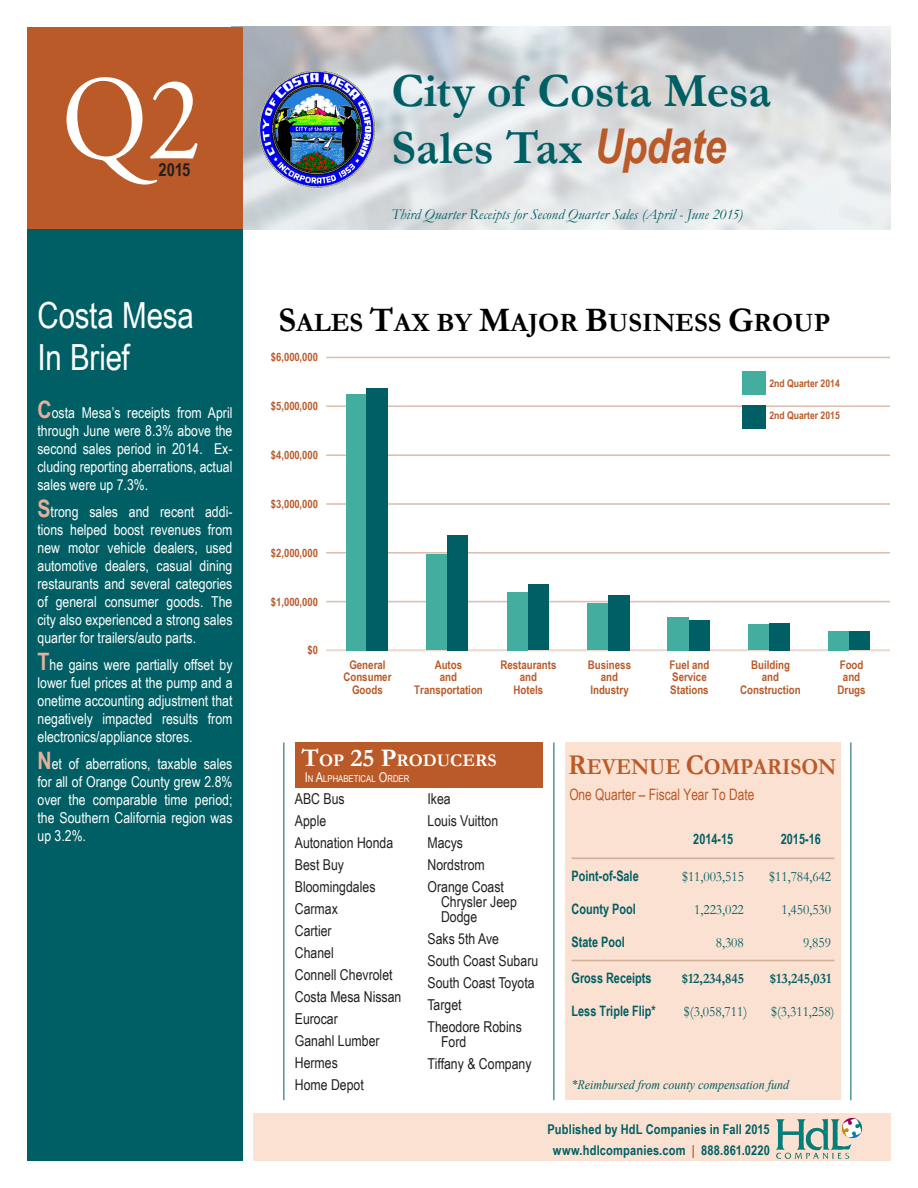
<style>
.page{position:relative;width:918px;height:1188px;background:#fff}
.page>*{position:absolute;margin:0;border:0;box-sizing:border-box;transform-origin:0 0}
.t1{font:120px "Adobe Garamond Pro";color:#fff;scale:.9 1}
.t2{font:700 48px "Garamond";letter-spacing:-.005em;color:#005f64}
.InBrief_Title{font:36px "Arial Narrow";letter-spacing:-.005em;color:#fff}
.t3{font:700 26.7px "Garamond";color:#000}
.t4{font:700 23.1px "Garamond";color:#ba5a28;scale:.92 1}
.t5{font:700 18px "Arial Narrow";color:#231f20}
.t6{font:700 17.85px "Garamond";color:#fff}
.t7{font:15.75px "Arial Narrow";color:#ba5a28;scale:.92 1}
.t8{font:15px/18px "Arial Narrow";color:#fff;text-align:justify}
.t9{font:15px/15px "Arial Narrow";color:#231f20}
.t10{font:italic 15px "Garamond";letter-spacing:.005em;color:#005f64}
.t11{font:14.4px "Garamond";color:#005f64;scale:.92 1}
.t12{font:700 14.4px "Arial Narrow";color:#005f64;scale:.92 1}
.t13{font:700 14.4px "Garamond";color:#005f64;scale:.92 1}
.t14{font:700 13.5px "Arial Narrow";letter-spacing:.015em;color:#005f64}
.t15{font:italic 13.05px "Times New Roman";color:#005f64;scale:.92 1}
.t16{font:700 11.85px/12.6px "Arial Narrow";color:#ba5a28;text-align:center}
.t17{font:700 11.55px "Arial Narrow";color:#ba5a28}
.t18{font:700 10.5px "Arial Narrow";color:#ba5a28}
.t19{font:9.45px "Arial Narrow";color:#fff}
.s1{font-weight:700;font-size:24px;color:#e6ae9b}
.s2{font-family:"Arial Narrow";font-style:italic;color:#ba5a28}
.s3{font-size:34.65px}
.s4{font-size:25.5px}
.s5{font-size:13.5px}
.s6{font-size:28.8px}
.s7{color:#ba5a28}
</style>
<div class="page">
<div style="left:27px;top:27px;width:216px;height:203px;background:#ba5a28"></div>
<div style="left:27px;top:230px;width:216px;height:931px;background:#005f64"></div>
<div style="left:254px;top:1114px;width:637px;height:47px;background:#fae1d1"></div>
<hr style="left:284px;top:742px;width:1px;height:358px;background:#005f64">
<hr style="left:850px;top:742px;width:1px;height:358px;background:#005f64">
<hr style="left:554px;top:742px;width:1px;height:358px;background:#005f64">
<img style="left:776px;top:1118px;width:86px;height:40px">
<div style="left:295px;top:742px;width:247px;height:46px;background:#ba5a28"></div>
<img style="left:257px;top:45px;width:120px;height:168px">
<hr style="left:327px;top:601px;width:563px;height:1px;background:#dcc0ad">
<hr style="left:327px;top:552px;width:563px;height:2px;background:#dcc0ad">
<hr style="left:327px;top:503px;width:563px;height:2px;background:#dcc0ad">
<hr style="left:327px;top:454px;width:563px;height:2px;background:#dcc0ad">
<hr style="left:327px;top:405px;width:563px;height:2px;background:#dcc0ad">
<hr style="left:327px;top:357px;width:563px;height:1px;background:#dcc0ad">
<hr style="left:327px;top:650px;width:563px;height:1px;background:#edddd1">
<div style="left:346px;top:394px;width:21px;height:256px;background:#43ada0"></div>
<div style="left:426px;top:555px;width:21px;height:95px;background:#43ada0"></div>
<div style="left:507px;top:592px;width:21px;height:58px;background:#43ada0"></div>
<div style="left:587px;top:603px;width:21px;height:47px;background:#43ada0"></div>
<div style="left:668px;top:617px;width:21px;height:33px;background:#43ada0"></div>
<div style="left:748px;top:625px;width:21px;height:25px;background:#43ada0"></div>
<div style="left:829px;top:631px;width:20px;height:19px;background:#43ada0"></div>
<div style="left:367px;top:388px;width:21px;height:262px;background:#005f64"></div>
<div style="left:447px;top:535px;width:21px;height:115px;background:#005f64"></div>
<div style="left:528px;top:585px;width:21px;height:65px;background:#005f64"></div>
<div style="left:608px;top:595px;width:21px;height:55px;background:#005f64"></div>
<div style="left:689px;top:620px;width:21px;height:30px;background:#005f64"></div>
<div style="left:769px;top:623px;width:21px;height:27px;background:#005f64"></div>
<div style="left:849px;top:632px;width:21px;height:18px;background:#005f64"></div>
<div style="left:742px;top:371px;width:24px;height:24px;background:#43ada0"></div>
<div style="left:742px;top:405px;width:24px;height:24px;background:#005f64"></div>
<div style="left:565px;top:742px;width:275px;height:316px;background:#fae1d1"></div>
<div style="left:565px;top:1058px;width:275px;height:18px;background:#fae1d1"></div>
<div style="left:565px;top:1076px;width:275px;height:24px;background:#fae1d1"></div>
<hr style="left:572px;top:858px;width:262px;height:1px;background:#d3b098">
<hr style="left:572px;top:960px;width:262px;height:1px;background:#d3b098">
<p class="t1" style="left:62px;top:48px;width:157px">Q2</p>
<p class="t5" style="left:159px;top:156px;width:33px">2015</p>
<p class="InBrief_Title" style="left:38px;top:289px;width:158px">Costa Mesa</p>
<p class="InBrief_Title" style="left:38px;top:331px;width:94px">In Brief</p>
<p class="t8" style="left:38px;top:403px;width:197px"><span class="s1">C</span>osta Mesa’s receipts from April through June were 8.3% above the second sales period in 2014. Ex&shy;cluding reporting aberrations, actual sales were up 7.3%.</p>
<p class="t8" style="left:38px;top:502px;width:197px"><span class="s1">S</span>trong sales and recent addi&shy;tions helped boost revenues from new motor vehicle dealers, used automotive dealers, casual dining restaurants and several categories of general consumer goods. The city also experienced a strong sales quarter for trailers/auto parts.</p>
<p class="t8" style="left:38px;top:655px;width:197px"><span class="s1">T</span>he gains were partially offset by lower fuel prices at the pump and a onetime accounting adjustment that negatively impacted results from electronics/appliance stores.</p>
<p class="t8" style="left:38px;top:754px;width:196px"><span class="s1">N</span>et of aberrations, taxable sales for all of Orange County grew 2.8% over the comparable time period; the Southern California region was up 3.2%.</p>
<p class="t2" style="left:392px;top:58px;width:381px">City of Costa Mesa</p>
<p class="t2" style="left:392px;top:115px;width:337px">Sales Tax <span class="s2">Update</span></p>
<p class="t10" style="left:392px;top:204px;width:353px">Third Quarter Receipts for Second Quarter Sales (April - June 2015)</p>
<p class="t3" style="left:278px;top:304px;width:553px"><span class="s3">S</span>ALES <span class="s3">T</span>AX BY <span class="s3">M</span>AJOR <span class="s3">B</span>USINESS <span class="s3">G</span>ROUP</p>
<p class="t17" style="left:271px;top:349px;width:49px">$6,000,000</p>
<p class="t17" style="left:271px;top:397px;width:49px">$5,000,000</p>
<p class="t17" style="left:271px;top:446px;width:49px">$4,000,000</p>
<p class="t17" style="left:271px;top:495px;width:49px">$3,000,000</p>
<p class="t17" style="left:271px;top:544px;width:49px">$2,000,000</p>
<p class="t17" style="left:271px;top:593px;width:49px">$1,000,000</p>
<p class="t17" style="left:308px;top:642px;width:12px">$0</p>
<p class="t16" style="left:343px;top:658px;width:50px">General<br>Consumer<br>Goods</p>
<p class="t16" style="left:414px;top:658px;width:70px">Autos<br>and<br>Transportation</p>
<p class="t16" style="left:500px;top:658px;width:58px">Restaurants and<br>Hotels</p>
<p class="t16" style="left:588px;top:658px;width:45px">Business and<br>Industry</p>
<p class="t18" style="left:769px;top:375px;width:72px">2nd Quarter 2014</p>
<p class="t18" style="left:769px;top:408px;width:72px">2nd Quarter 2015</p>
<p class="t16" style="left:669px;top:658px;width:41px;text-align:left">Fuel and<br>Service<br>Stations</p>
<p class="t16" style="left:740px;top:658px;width:62px">Building<br>and<br>Construction</p>
<p class="t16" style="left:838px;top:658px;width:30px">Food and<br>Drugs</p>
<p class="t6" style="left:302px;top:748px;width:196px"><span class="s4">T</span>OP <span class="s4">25 P</span>RODUCERS</p>
<p class="t19" style="left:305px;top:772px;width:106px"><span class="s5">I</span>N <span class="s5">A</span>LPHABETICAL <span class="s5">O</span>RDER</p>
<p class="t9" style="left:295px;top:790px;width:51px">ABC Bus</p>
<p class="t9" style="left:295px;top:812px;width:33px">Apple</p>
<p class="t9" style="left:295px;top:834px;width:100px">Autonation Honda</p>
<p class="t9" style="left:295px;top:856px;width:51px">Best Buy</p>
<p class="t9" style="left:295px;top:878px;width:82px">Bloomingdales</p>
<p class="t9" style="left:295px;top:900px;width:45px">Carmax</p>
<p class="t9" style="left:295px;top:922px;width:38px">Cartier</p>
<p class="t9" style="left:295px;top:944px;width:40px">Chanel</p>
<p class="t9" style="left:295px;top:966px;width:99px">Connell Chevrolet</p>
<p class="t9" style="left:295px;top:988px;width:108px">Costa Mesa Nissan</p>
<p class="t9" style="left:295px;top:1010px;width:45px">Eurocar</p>
<p class="t9" style="left:295px;top:1033px;width:86px">Ganahl Lumber</p>
<p class="t9" style="left:295px;top:1055px;width:45px">Hermes</p>
<p class="t9" style="left:295px;top:1077px;width:71px">Home Depot</p>
<p class="t9" style="left:428px;top:790px;width:25px">Ikea</p>
<p class="t9" style="left:428px;top:812px;width:72px">Louis Vuitton</p>
<p class="t9" style="left:428px;top:834px;width:37px">Macys</p>
<p class="t9" style="left:428px;top:856px;width:59px">Nordstrom</p>
<p class="t9" style="left:441px;top:878px;width:77px;text-indent:-14px">Orange Coast<br>Chrysler Jeep<br>Dodge</p>
<p class="t9" style="left:428px;top:930px;width:73px">Saks 5th Ave</p>
<p class="t9" style="left:428px;top:952px;width:112px">South Coast Subaru</p>
<p class="t9" style="left:428px;top:974px;width:109px">South Coast Toyota</p>
<p class="t9" style="left:428px;top:996px;width:36px">Target</p>
<p class="t9" style="left:441px;top:1018px;width:82px;text-indent:-14px">Theodore Robins<br>Ford</p>
<p class="t9" style="left:428px;top:1055px;width:106px">Tiffany &amp; Company</p>
<p class="t4" style="left:568px;top:751px;width:293px"><span class="s6">R</span>EVENUE <span class="s6">C</span>OMPARISON</p>
<p class="t7" style="left:569px;top:783px;width:203px">One Quarter – Fiscal Year To Date</p>
<p class="t12" style="left:572px;top:865px;width:74px">Point-of-Sale</p>
<p class="t12" style="left:572px;top:898px;width:71px">County Pool</p>
<p class="t12" style="left:572px;top:931px;width:59px">State Pool</p>
<p class="t12" style="left:572px;top:967px;width:88px">Gross Receipts</p>
<p class="t12" style="left:572px;top:1000px;width:93px">Less Triple Flip*</p>
<p class="t12" style="left:693px;top:828px;width:45px">2014-15</p>
<p class="t12" style="left:781px;top:828px;width:45px">2015-16</p>
<p class="t11" style="left:682px;top:867px;width:69px">$11,003,515</p>
<p class="t11" style="left:769px;top:867px;width:69px">$11,784,642</p>
<p class="t11" style="left:694px;top:900px;width:55px">1,223,022</p>
<p class="t11" style="left:781px;top:900px;width:55px">1,450,530</p>
<p class="t11" style="left:716px;top:933px;width:32px">8,308</p>
<p class="t11" style="left:803px;top:933px;width:32px">9,859</p>
<p class="t13" style="left:682px;top:969px;width:69px">$12,234,845</p>
<p class="t13" style="left:770px;top:969px;width:68px">$13,245,031</p>
<p class="t11" style="left:684px;top:1002px;width:70px">$(3,058,711)</p>
<p class="t11" style="left:771px;top:1002px;width:70px">$(3,311,258)</p>
<p class="t15" style="left:572px;top:1076px;width:238px">*Reimbursed from county compensation fund</p>
<p class="t14" style="left:548px;top:1119px;width:223px">Published by HdL Companies in Fall 2015</p>
<p class="t14" style="left:553px;top:1140px;width:219px">www.hdlcompanies.com <span class="s7">|</span> 888.861.0220</p>
</div>
